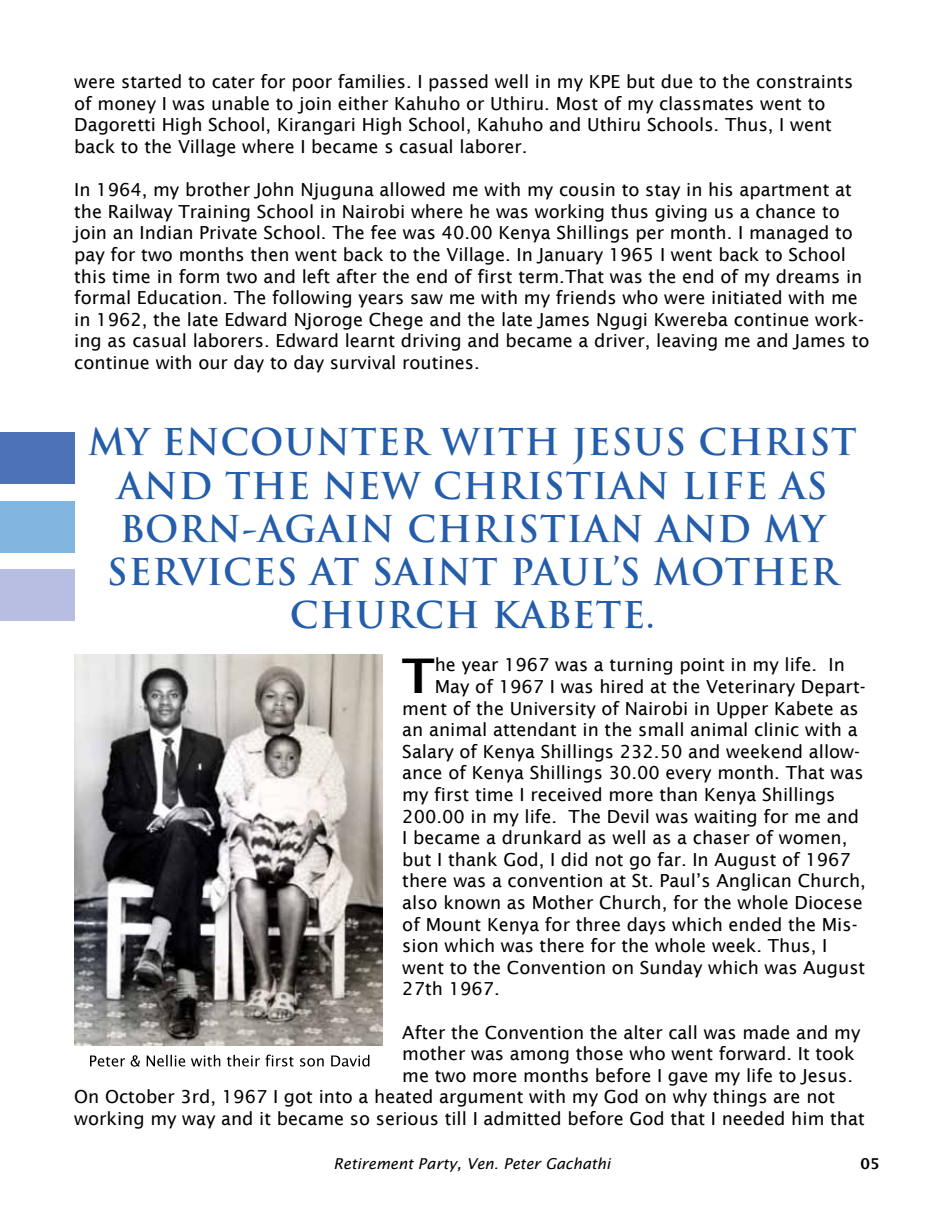
<style>
.page{position:relative;width:945px;height:1215px;background:#fff}
.page>*{position:absolute;margin:0;border:0;box-sizing:border-box;transform-origin:0 0}
.t1{font:600 47.85px "Lucida Sans";color:#000}
.t2{font:700 36px/43.2px "Trajan Pro";letter-spacing:.025em;color:#245daa;text-align:center}
.t3{font:18px/21.6px "Lucida Sans";color:#000}
.t4{font:italic 15px "Lucida Sans";color:#000}
.t5{font:600 15px "Lucida Sans";color:#000}
</style>
<div class="page">
<div style="left:0;top:433px;width:74px;height:51px;background:#4d72b7"></div>
<div style="left:0;top:501px;width:74px;height:51px;background:#83b5e1"></div>
<div style="left:0;top:570px;width:74px;height:51px;background:#b7bee1"></div>
<img style="left:74px;top:654px;width:308px;height:392px">
<svg style="left:90px;top:1055px;width:279px;height:12px"></svg>
<p class="t3" style="left:74px;top:71px;width:780px">were started to cater for poor families. I passed well in my KPE but due to the constraints of money I was unable to join either Kahuho or Uthiru. Most of my classmates went to Dagoretti High School, Kirangari High School, Kahuho and Uthiru Schools. Thus, I went back to the Village where I became s casual laborer.</p>
<p class="t3" style="left:74px;top:179px;width:797px">In 1964, my brother John Njuguna allowed me with my cousin to stay in his apartment at the Railway Training School in Nairobi where he was working thus giving us a chance to join an Indian Private School. The fee was 40.00 Kenya Shillings per month. I managed to pay for two months then went back to the Village. In January 1965 I went back to School this time in form two and left after the end of first term.That was the end of my dreams in formal Education. The following years saw me with my friends who were initiated with me in 1962, the late Edward Njoroge Chege and the late James Ngugi Kwereba continue work&shy;ing as casual laborers. Edward learnt driving and became a driver, leaving me and James to continue with our day to day survival routines.</p>
<h2 class="t2" style="left:88px;top:421px;width:770px">MY ENCOUNTER WITH JESUS CHRIST<br>AND THE NEW CHRISTIAN LIFE AS<br>BORN-AGAIN CHRISTIAN AND MY<br>SERVICES AT SAINT PAUL’S MOTHER<br>CHURCH KABETE.</h2>
<h1 class="t1" style="left:402px;top:649px;width:35px">T</h1>
<p class="t3" style="left:435px;top:654px;width:412px">he year 1967 was a turning point in my life. In</p>
<p class="t3" style="left:435px;top:676px;width:432px">May of 1967 I was hired at the Veterinary Depart-</p>
<p class="t3" style="left:402px;top:697px;width:458px">ment of the University of Nairobi in Upper Kabete as</p>
<p class="t3" style="left:402px;top:719px;width:457px">an animal attendant in the small animal clinic with a</p>
<p class="t3" style="left:402px;top:740px;width:459px">Salary of Kenya Shillings 232.50 and weekend allow-</p>
<p class="t3" style="left:402px;top:762px;width:463px">ance of Kenya Shillings 30.00 every month. That was</p>
<p class="t3" style="left:402px;top:784px;width:435px">my first time I received more than Kenya Shillings</p>
<p class="t3" style="left:402px;top:805px;width:458px">200.00 in my life. The Devil was waiting for me and</p>
<p class="t3" style="left:402px;top:827px;width:447px">I became a drunkard as well as a chaser of women,</p>
<p class="t3" style="left:402px;top:848px;width:450px">but I thank God, I did not go far. In August of 1967</p>
<p class="t3" style="left:402px;top:870px;width:465px">there was a convention at St. Paul’s Anglican Church,</p>
<p class="t3" style="left:402px;top:892px;width:462px">also known as Mother Church, for the whole Diocese</p>
<p class="t3" style="left:402px;top:913px;width:457px">of Mount Kenya for three days which ended the Mis-</p>
<p class="t3" style="left:402px;top:935px;width:426px">sion which was there for the whole week. Thus, I</p>
<p class="t3" style="left:402px;top:956px;width:464px">went to the Convention on Sunday which was August</p>
<p class="t3" style="left:402px;top:978px;width:99px">27th 1967.</p>
<p class="t3" style="left:402px;top:1021px;width:460px">After the Convention the alter call was made and my</p>
<p class="t3" style="left:402px;top:1043px;width:454px">mother was among those who went forward. It took</p>
<p class="t3" style="left:402px;top:1064px;width:452px">me two more months before I gave my life to Jesus.</p>
<p class="t3" style="left:74px;top:1086px;width:763px">On October 3rd, 1967 I got into a heated argument with my God on why things are not</p>
<p class="t3" style="left:74px;top:1108px;width:792px">working my way and it became so serious till I admitted before God that I needed him that</p>
<p class="t4" style="left:334px;top:1155px;width:278px">Retirement Party, Ven. Peter Gachathi</p>
<p class="t5" style="left:860px;top:1155px;width:21px">05</p>
</div>
